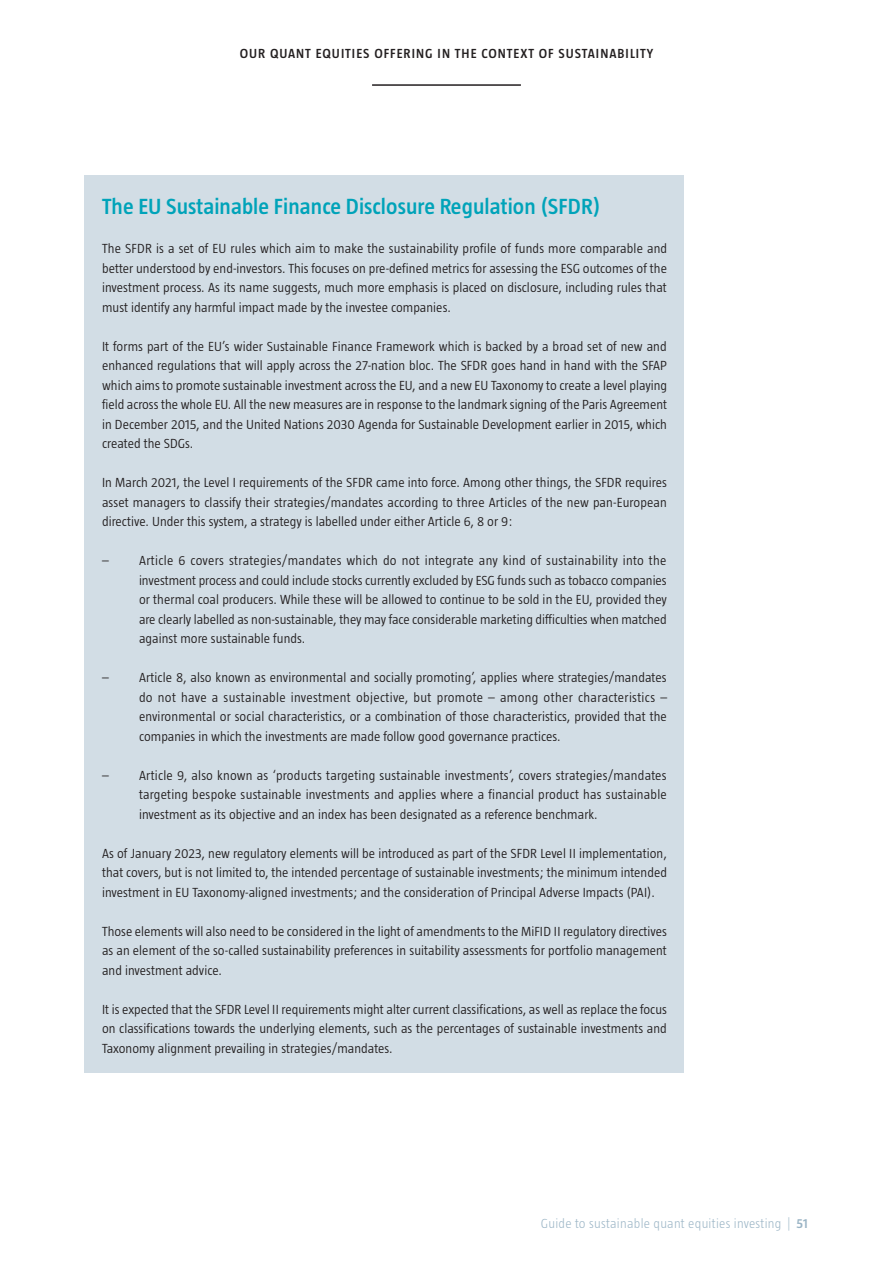
<style>
.page{position:relative;width:893px;height:1263px;background:#fff}
.page>*{position:absolute;margin:0;border:0;box-sizing:border-box;transform-origin:0 0}
._03-subheading_level{font:600 22.5px "Taz";letter-spacing:.005em;color:#00a3b9}
.t1{font:300 13.5px/19.5px "Taz";letter-spacing:.005em;color:#231f20;text-align:justify}
.t2{font:600 13.5px "Taz";letter-spacing:.07em;color:#231f20}
.t3{font:300 13.5px "Taz";letter-spacing:.02em;color:#9ab4c5}
.s1{font-weight:600}
</style>
<div class="page">
<div style="left:84px;top:175px;width:600px;height:897px;background:#d2dde5"></div>
<hr style="left:372px;top:84px;width:149px;height:2px;background:#231f20">
<p class="t2" style="left:240px;top:46px;width:415px">OUR QUANT EQUITIES OFFERING IN THE CONTEXT OF SUSTAINABILITY</p>
<p class="_03-subheading_level" style="left:102px;top:194px;width:500px">The EU Sustainable Finance Disclosure Regulation (SFDR)</p>
<p class="t1" style="left:102px;top:239px;width:567px">The SFDR is a set of EU rules which aim to make the sustainability profile of funds more comparable and better understood by end-investors. This focuses on pre-defined metrics for assessing the ESG outcomes of the investment process. As its name suggests, much more emphasis is placed on disclosure, including rules that must identify any harmful impact made by the investee companies.</p>
<p class="t1" style="left:102px;top:336px;width:566px">It forms part of the EU’s wider Sustainable Finance Framework which is backed by a broad set of new and enhanced regulations that will apply across the 27-nation bloc. The SFDR goes hand in hand with the SFAP which aims to promote sustainable investment across the EU, and a new EU Taxonomy to create a level playing field across the whole EU. All the new measures are in response to the landmark signing of the Paris Agreement in December 2015, and the United Nations 2030 Agenda for Sustainable Development earlier in 2015, which created the SDGs.</p>
<p class="t1" style="left:102px;top:473px;width:566px">In March 2021, the Level I requirements of the SFDR came into force. Among other things, the SFDR requires asset managers to classify their strategies/mandates according to three Articles of the new pan-European directive. Under this system, a strategy is labelled under either Article 6, 8 or 9:</p>
<p class="t1" style="left:139px;top:551px;width:529px;text-indent:-37px">– Article 6 covers strategies/mandates which do not integrate any kind of sustainability into the investment process and could include stocks currently excluded by ESG funds such as tobacco companies or thermal coal producers. While these will be allowed to continue to be sold in the EU, provided they are clearly labelled as non-sustainable, they may face considerable marketing difficulties when matched against more sustainable funds.</p>
<p class="t1" style="left:139px;top:668px;width:529px;text-indent:-37px">– Article 8, also known as environmental and socially promoting’, applies where strategies/mandates do not have a sustainable investment objective, but promote – among other characteristics – environmental or social characteristics, or a combination of those characteristics, provided that the companies in which the investments are made follow good governance practices.</p>
<p class="t1" style="left:139px;top:765px;width:529px;text-indent:-37px">– Article 9, also known as ‘products targeting sustainable investments’, covers strategies/mandates targeting bespoke sustainable investments and applies where a financial product has sustainable investment as its objective and an index has been designated as a reference benchmark.</p>
<p class="t1" style="left:102px;top:843px;width:566px">As of January 2023, new regulatory elements will be introduced as part of the SFDR Level II implementation, that covers, but is not limited to, the intended percentage of sustainable investments; the minimum intended investment in EU Taxonomy-aligned investments; and the consideration of Principal Adverse Impacts (PAI).</p>
<p class="t1" style="left:102px;top:921px;width:566px">Those elements will also need to be considered in the light of amendments to the MiFID II regulatory directives as an element of the so-called sustainability preferences in suitability assessments for portfolio management and investment advice.</p>
<p class="t1" style="left:102px;top:999px;width:566px">It is expected that the SFDR Level II requirements might alter current classifications, as well as replace the focus on classifications towards the underlying elements, such as the percentages of sustainable investments and Taxonomy alignment prevailing in strategies/mandates.</p>
<p class="t3" style="left:541px;top:1216px;width:269px">Guide to sustainable quant equities investing | <span class="s1">51</span></p>
</div>
